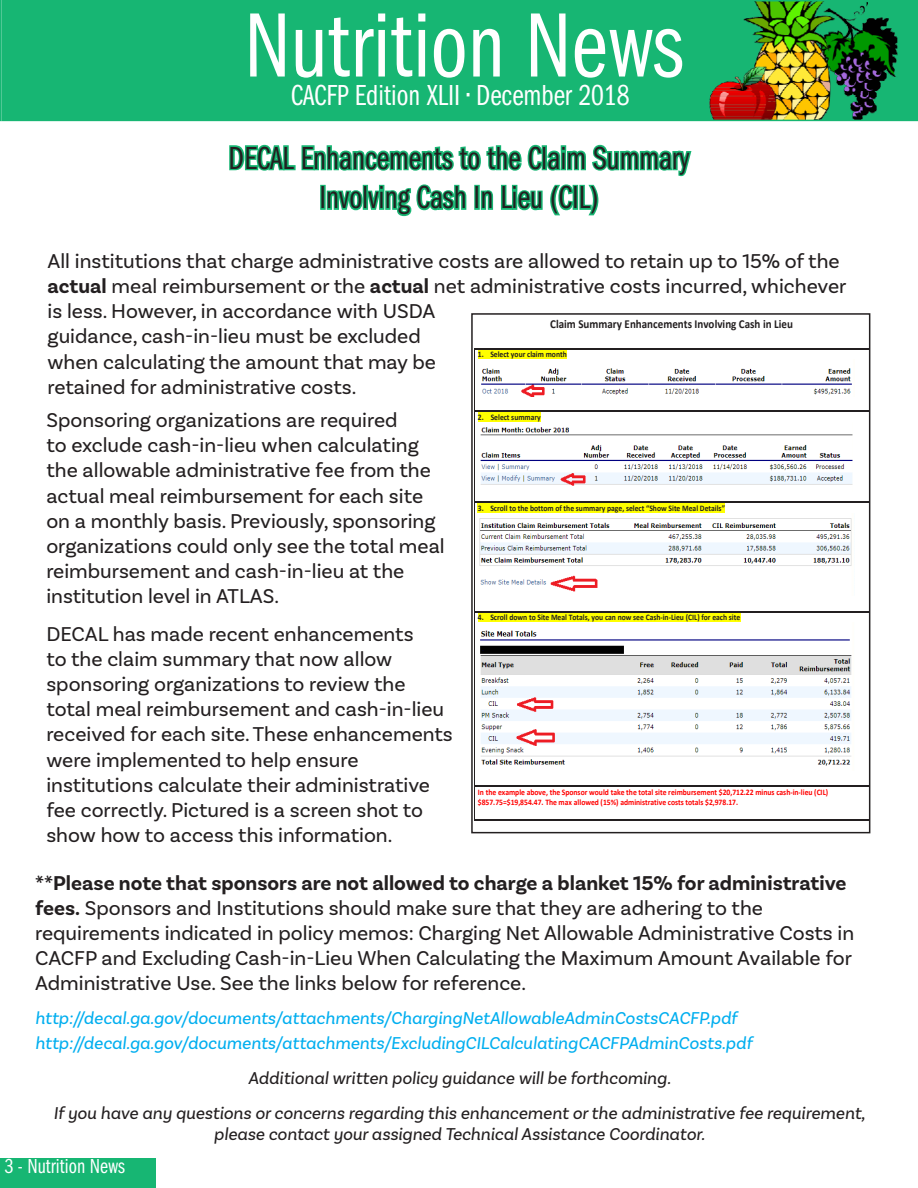
<style>
.page{position:relative;width:918px;height:1188px;background:#fff}
.page>*{position:absolute;margin:0;border:0;box-sizing:border-box;transform-origin:0 0}
.t1{font:94.5px "Franklin Gothic LT Pro Bk Cm";color:#fff}
.t2{font:33px "Franklin Gothic LT Pro Bk Cm";color:#231f20}
.t3{font:30px "Franklin Gothic LT Pro Bk Cm";color:#fff}
.t4{font:21px/25.2px "Basic Sans";color:#231f20}
.t5{font:21px "Franklin Gothic LT Pro Bk Cm";color:#fff}
.t6{font:italic 18px/21.6px "Basic Sans";color:#231f20;text-align:center}
.t7{font:italic 18px "Basic Sans";color:#00aeef}
.t8{font:700 12.15px "Calibri";color:#231f20;scale:.9 1}
.t9{font:700 8.4px "Calibri";letter-spacing:-.005em;color:#231f20;scale:.9 1}
.t10{font:700 8.4px/10.2px "Calibri";letter-spacing:-.005em;color:#f00;scale:.9 1}
.s1{font-weight:700}
</style>
<div class="page">
<svg style="left:0;top:0;width:2px;height:121px"></svg>
<div style="left:0;top:1158px;width:156px;height:30px;background:#17b673"></div>
<svg style="left:2px;top:0;width:916px;height:121px;background:#22ab67"></svg>
<hr style="left:475px;top:348px;width:394px;height:1px;background:#231f20">
<hr style="left:475px;top:411px;width:394px;height:1px;background:#231f20">
<div style="left:478px;top:503px;width:247px;height:10px;background:#ff0"></div>
<svg style="left:229px;top:144px;width:464px;height:369px"></svg>
<hr style="left:475px;top:502px;width:394px;height:1px;background:#231f20">
<hr style="left:474px;top:503px;width:1px;height:108px;background:#231f20">
<div style="left:478px;top:612px;width:262px;height:11px;background:#ff0"></div>
<hr style="left:475px;top:611px;width:394px;height:1px;background:#231f20">
<hr style="left:474px;top:612px;width:1px;height:174px;background:#231f20">
<hr style="left:475px;top:786px;width:394px;height:1px;background:#231f20">
<hr style="left:474px;top:787px;width:1px;height:32px;background:#231f20">
<hr style="left:475px;top:819px;width:394px;height:1px;background:#231f20">
<img style="left:478px;top:359px;width:374px;height:38px">
<img style="left:478px;top:422px;width:375px;height:70px">
<img style="left:479px;top:518px;width:373px;height:74px">
<img style="left:480px;top:630px;width:372px;height:136px">
<div style="left:471px;top:313px;width:399px;height:520px;border:2px solid #231f20"></div>
<p class="t1" style="left:244px;top:-6px;width:441px">Nutrition News</p>
<p class="t3" style="left:291px;top:79px;width:340px">CACFP Edition XLII • December 2018</p>
<p class="t2" style="left:229px;top:140px;width:462px">DECAL Enhancements to the Claim Summary</p>
<p class="t2" style="left:320px;top:179px;width:280px">Involving Cash In Lieu (CIL)</p>
<p class="t4" style="left:48px;top:248px;width:800px">All institutions that charge administrative costs are allowed to retain up to 15% of the <span class="s1">actual</span> meal reimbursement or the <span class="s1">actual</span> net administrative costs incurred, whichever is less. However, in accordance with USDA<br>guidance, cash-in-lieu must be excluded<br>when calculating the amount that may be<br>retained for administrative costs.</p>
<p class="t8" style="left:550px;top:316px;width:271px">Claim Summary Enhancements Involving Cash in Lieu</p>
<p class="t9" style="left:478px;top:349px;width:100px">1. Select your claim month</p>
<p class="t4" style="left:46px;top:407px;width:400px">Sponsoring organizations are required<br>to exclude cash-in-lieu when calculating the allowable administrative fee from the actual meal reimbursement for each site on a monthly basis. Previously, sponsoring organizations could only see the total meal reimbursement and cash-in-lieu at the institution level in ATLAS.</p>
<p class="t4" style="left:46px;top:621px;width:408px">DECAL has made recent enhancements<br>to the claim summary that now allow sponsoring organizations to review the total meal reimbursement and cash-in-lieu received for each site. These enhancements were implemented to help ensure institutions calculate their administrative fee correctly. Pictured is a screen shot to show how to access this information.</p>
<p class="t9" style="left:478px;top:412px;width:71px">2. Select summary</p>
<p class="t9" style="left:478px;top:503px;width:276px">3. Scroll to the bottom of the summary page, select “Show Site Meal Details”</p>
<p class="t9" style="left:478px;top:612px;width:293px">4. Scroll down to Site Meal Totals, you can now see Cash-in-Lieu (CIL) for each site</p>
<p class="t10" style="left:478px;top:787px;width:391px">In the example above, the Sponsor would take the total site reimbursement $20,712.22 minus cash-in-lieu (CIL) $857.75=$19,854.47. The max allowed (15%) administrative costs totals $2,978.17.</p>
<p class="t4" style="left:35px;top:870px;width:821px"><span class="s1">**Please note that sponsors are not allowed to charge a blanket 15% for administrative fees.</span> Sponsors and Institutions should make sure that they are adhering to the requirements indicated in policy memos: Charging Net Allowable Administrative Costs in CACFP and Excluding Cash-in-Lieu When Calculating the Maximum Amount Available for Administrative Use. See the links below for reference.</p>
<p class="t7" style="left:35px;top:1007px;width:704px">http://decal.ga.gov/documents/attachments/ChargingNetAllowableAdminCostsCACFP.pdf</p>
<p class="t7" style="left:35px;top:1032px;width:719px">http://decal.ga.gov/documents/attachments/ExcludingCILCalculatingCACFPAdminCosts.pdf</p>
<p class="t6" style="left:248px;top:1067px;width:424px">Additional written policy guidance will be forthcoming.</p>
<p class="t6" style="left:54px;top:1102px;width:813px">If you have any questions or concerns regarding this enhancement or the administrative fee requirement, please contact your assigned Technical Assistance Coordinator.</p>
<p class="t5" style="left:4px;top:1154px;width:122px">3 - Nutrition News</p>
</div>
